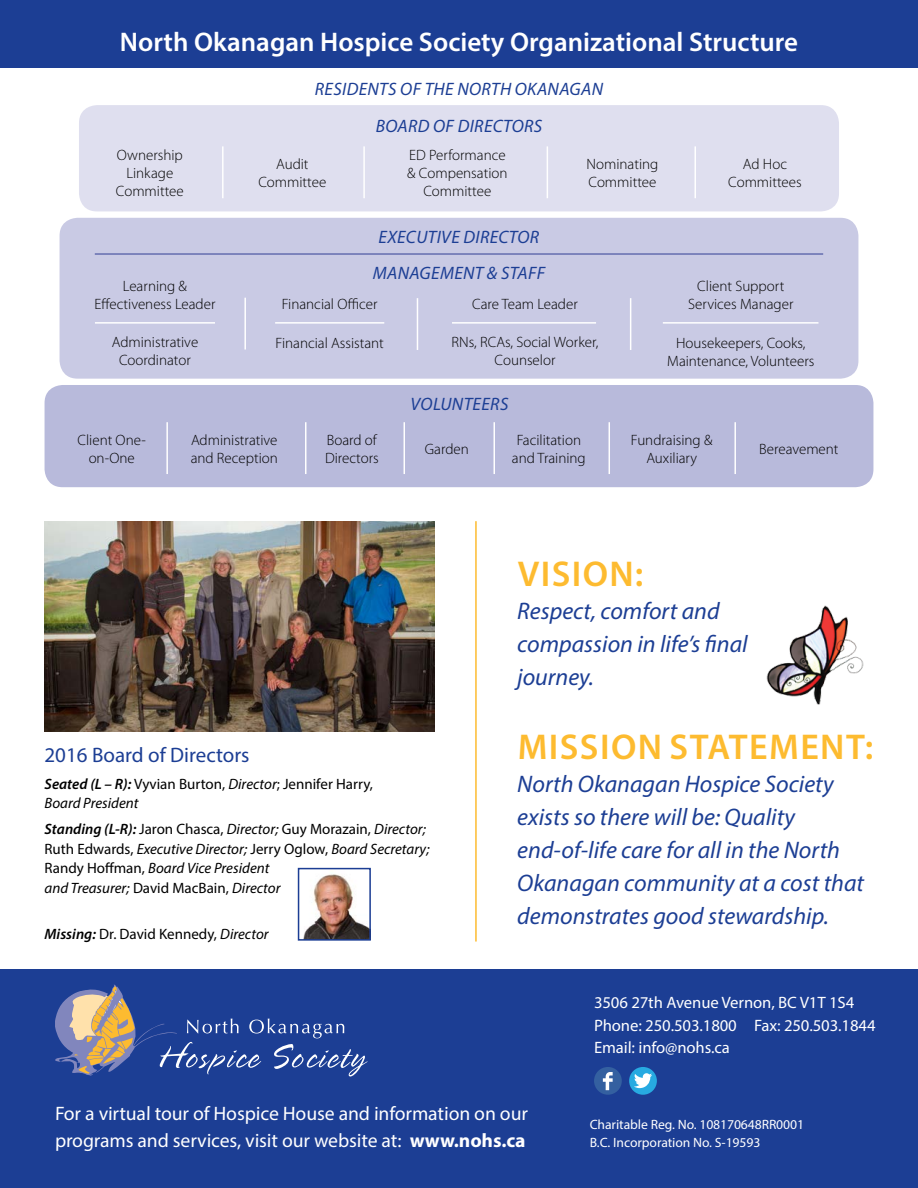
<style>
.page{position:relative;width:918px;height:1188px;background:#fff}
.page>*{position:absolute;margin:0;border:0;box-sizing:border-box;transform-origin:0 0}
.t1{font:600 36px "Myriad Pro";letter-spacing:.04em;color:#fdbb30}
.t2{font:600 27px "Myriad Pro";color:#fff}
.t3{font:italic 24px/33px "Myriad Pro";color:#1c3e94}
.t4{font:21px "Myriad Pro";color:#1c3e94}
.t5{font:19.5px/27px "Myriad Pro";color:#fff}
.t6{font:italic 18px "Myriad Pro";letter-spacing:.02em;color:#1c3e94}
.t7{font:16.5px/22.5px "Myriad Pro";color:#fff}
.t8{font:300 15px/18px "Myriad Pro";color:#000;text-align:center}
.t9{font:italic 15px/19.5px "Myriad Pro";color:#000}
.t10{font:15px/19.5px "Myriad Pro";color:#000}
.t11{font:13.5px/18px "Myriad Pro";color:#fff}
.s1{font-weight:600;font-style:italic}
.s2{font-style:italic}
.s3{font-weight:600}
.s4{font-style:normal}
.s5{font-weight:700}
</style>
<div class="page">
<div style="left:0;top:0;width:918px;height:68px;background:#1c3e94"></div>
<img style="left:45px;top:521px;width:389px;height:210px">
<div style="left:0;top:969px;width:918px;height:219px;background:#1c3e94"></div>
<svg style="left:55px;top:985px;width:313px;height:92px"></svg>
<hr style="left:475px;top:521px;width:2px;height:421px;background:#fdbb30">
<div style="left:594px;top:1067px;width:28px;height:28px;background:#3460a0;border-radius:50%"></div>
<svg style="left:603px;top:1072px;width:10px;height:18px"></svg>
<div style="left:629px;top:1067px;width:28px;height:28px;background:#27aae1;border-radius:50%"></div>
<svg style="left:634px;top:1073px;width:18px;height:15px"></svg>
<img style="left:303px;top:874px;width:65px;height:64px">
<div style="left:298px;top:868px;width:73px;height:73px;border:2px solid #1c3e94"></div>
<div style="left:79px;top:105px;width:760px;height:106px;background:#dfdfef;border-radius:18px"></div>
<div style="left:60px;top:218px;width:798px;height:161px;background:#c9cae4;border-radius:18px"></div>
<div style="left:45px;top:385px;width:828px;height:102px;background:#b8badb;border-radius:18px"></div>
<hr style="left:95px;top:322px;width:120px;height:2px;background:#fff">
<hr style="left:275px;top:322px;width:109px;height:2px;background:#fff">
<hr style="left:95px;top:253px;width:728px;height:2px;background:#646daf">
<hr style="left:452px;top:322px;width:144px;height:2px;background:#fff">
<hr style="left:663px;top:322px;width:155px;height:2px;background:#fff">
<hr style="left:166px;top:422px;width:2px;height:52px;background:#fff">
<hr style="left:244px;top:298px;width:2px;height:52px;background:#fff">
<hr style="left:222px;top:146px;width:2px;height:52px;background:#fff">
<hr style="left:363px;top:146px;width:2px;height:52px;background:#fff">
<hr style="left:547px;top:146px;width:1px;height:52px;background:#fff">
<hr style="left:694px;top:146px;width:2px;height:52px;background:#fff">
<hr style="left:417px;top:298px;width:1px;height:52px;background:#fff">
<hr style="left:630px;top:298px;width:1px;height:52px;background:#fff">
<hr style="left:305px;top:422px;width:1px;height:52px;background:#fff">
<hr style="left:404px;top:422px;width:1px;height:52px;background:#fff">
<hr style="left:494px;top:422px;width:1px;height:52px;background:#fff">
<hr style="left:609px;top:422px;width:1px;height:52px;background:#fff">
<hr style="left:734px;top:422px;width:2px;height:52px;background:#fff">
<img style="left:766px;top:605px;width:98px;height:100px">
<h2 class="t2" style="left:120px;top:25px;width:680px">North Okanagan Hospice Society Organizational Structure</h2>
<p class="t6" style="left:315px;top:78px;width:20px">Residents</p>
<p class="t6" style="left:400px;top:78px;width:35px">of the</p>
<p class="t6" style="left:457px;top:78px;width:24px">North</p>
<p class="t6" style="left:515px;top:78px;width:35px">Okanagan</p>
<p class="t6" style="left:376px;top:115px;width:22px">Board</p>
<p class="t6" style="left:433px;top:115px;width:47px">of Directors</p>
<p class="t8" style="left:116px;top:146px;width:69px">Ownership<br>Linkage<br>Committee</p>
<p class="t8" style="left:407px;top:146px;width:102px">ED Performance &amp; Compensation<br>Committee</p>
<p class="t8" style="left:258px;top:155px;width:69px">Audit<br>Committee</p>
<p class="t8" style="left:728px;top:155px;width:75px">Ad Hoc<br>Committees</p>
<p class="t8" style="left:587px;top:155px;width:73px;text-align:left">Nominating<br>Committee</p>
<p class="t8" style="left:94px;top:277px;width:123px">Learning &amp;<br>Effectiveness Leader</p>
<p class="t8" style="left:112px;top:333px;width:88px">Administrative<br>Coordinator</p>
<p class="t6" style="left:379px;top:226px;width:59px">exec utive</p>
<p class="t6" style="left:463px;top:226px;width:11px">director</p>
<p class="t6" style="left:373px;top:262px;width:27px">Management</p>
<p class="t6" style="left:487px;top:262px;width:60px">&amp; sta ff</p>
<p class="t8" style="left:282px;top:296px;width:97px">Financial Officer</p>
<p class="t8" style="left:276px;top:334px;width:110px">Financial Assistant</p>
<p class="t8" style="left:472px;top:295px;width:107px">Care Team Leader</p>
<p class="t8" style="left:452px;top:333px;width:148px">RNs, RCAs, Social Worker,<br>Counselor</p>
<p class="t6" style="left:411px;top:393px;width:52px">volunteers</p>
<p class="t8" style="left:688px;top:278px;width:107px">Client Support<br>Services Manager</p>
<p class="t8" style="left:667px;top:334px;width:149px">Housekeepers, Cooks,<br>Maintenance, Volunteers</p>
<p class="t8" style="left:78px;top:431px;width:70px">Client One&shy;on-One</p>
<p class="t8" style="left:191px;top:431px;width:89px;text-align:left">Administrative and Reception</p>
<p class="t8" style="left:325px;top:431px;width:55px;text-align:left">Board of<br>Directors</p>
<p class="t8" style="left:425px;top:440px;width:46px">Garden</p>
<h3 class="t4" style="left:45px;top:742px;width:207px">2016 Board of Directors</h3>
<p class="t10" style="left:45px;top:774px;width:330px"><span class="s1">Seated (L – R):</span> Vyvian Burton, <span class="s2">Director</span>; Jennifer Harry,<br><span class="s2">Board President</span></p>
<p class="t9" style="left:45px;top:819px;width:386px"><span class="s3">Standing (L-R):</span> <span class="s4">Jaron Chasca,</span> Director; <span class="s4">Guy Morazain,</span> Director; <span class="s4">Ruth Edwards,</span> Executive Director; <span class="s4">Jerry Oglow,</span> Board Secretary; <span class="s4">Randy Hoffman,</span> Board Vice President<br>and Treasurer; <span class="s4">David MacBain,</span> Director</p>
<p class="t10" style="left:45px;top:924px;width:226px"><span class="s1">Missing:</span> Dr. David Kennedy, <span class="s2">Director</span></p>
<p class="t8" style="left:512px;top:431px;width:75px">Facilitation and Training</p>
<p class="t8" style="left:631px;top:431px;width:83px">Fundraising &amp;<br>Auxiliary</p>
<p class="t8" style="left:759px;top:440px;width:81px">Bereavement</p>
<h1 class="t1" style="left:518px;top:551px;width:127px">Vision:</h1>
<h3 class="t3" style="left:517px;top:594px;width:232px">Respect, comfort and compassion in life’s final journey.</h3>
<h1 class="t1" style="left:518px;top:724px;width:47px">Missi</h1>
<h1 class="t1" style="left:611px;top:724px;width:264px">on Statement:</h1>
<h3 class="t3" style="left:517px;top:767px;width:348px">North Okanagan Hospice Society exists so there will be: Quality end-of-life care for all in the North Okanagan community at a cost that demonstrates good stewardship.</h3>
<p class="t7" style="left:594px;top:991px;width:283px">3506 27th Avenue Vernon, BC V1T 1S4<br>Phone: 250.503.1800 Fax: 250.503.1844<br>Email: info@nohs.ca</p>
<h3 class="t5" style="left:55px;top:1100px;width:475px">For a virtual tour of Hospice House and information on our programs and services, visit our website at: <span class="s5">www.nohs.ca</span></h3>
<p class="t11" style="left:590px;top:1115px;width:216px">Charitable Reg. No. 108170648RR0001<br>B.C. Incorporation No. S-19593</p>
</div>
